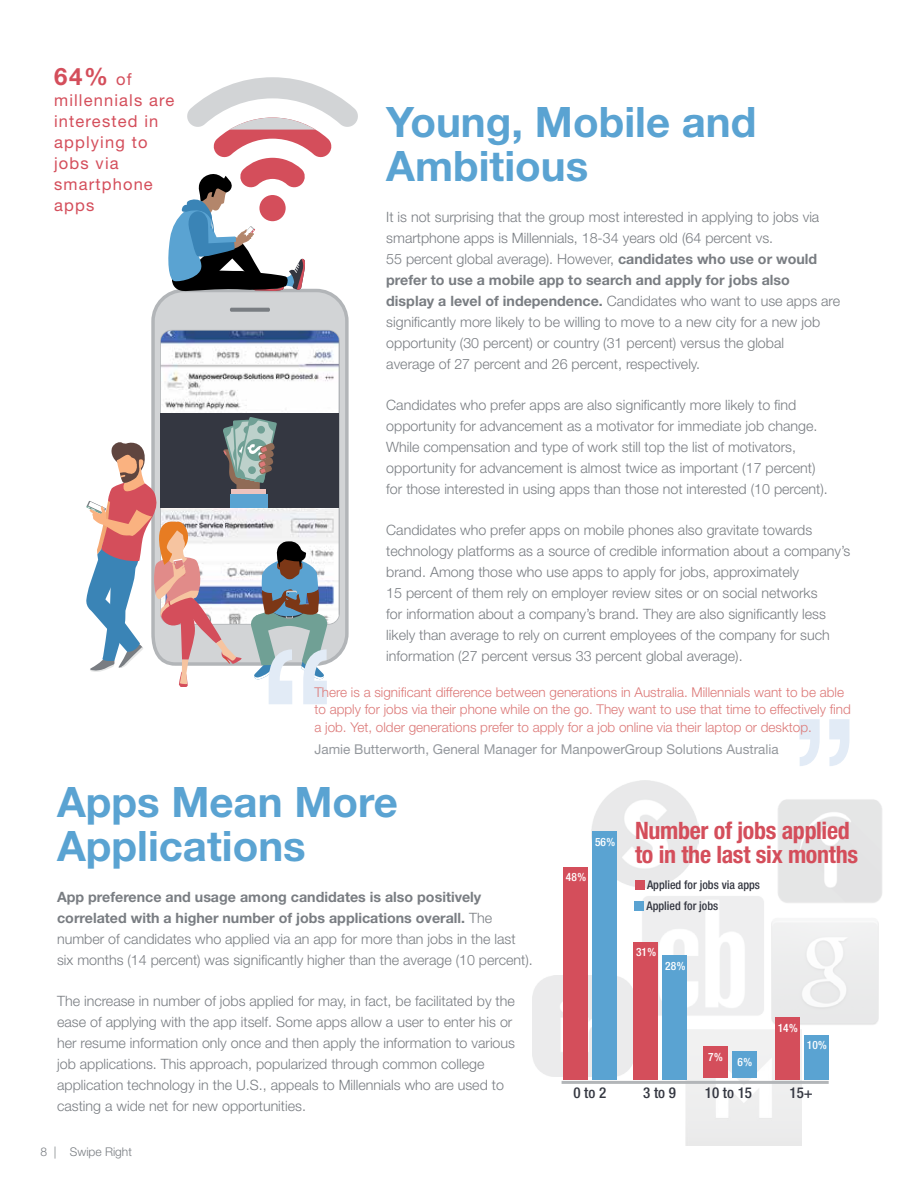
<style>
.page{position:relative;width:918px;height:1188px;background:#fff}
.page>*{position:absolute;margin:0;border:0;box-sizing:border-box;transform-origin:0 0}
.t1{font:700 42px/43.5px "Helvetica Neue LT Std";color:#5aa3d2}
.t2{font:700 condensed 24px/24px "Helvetica Neue LT Std";letter-spacing:-.015em;color:#d44e5b}
.t3{font:700 24px "Helvetica Neue LT Std";color:#d44e5b}
.t4{font:16.5px/21px "Helvetica Neue LT Std";letter-spacing:.07em;color:#d44e5b}
.t5{font:500 condensed 15px "Helvetica Neue LT Std";color:#343741}
.t6{font:300 14.25px/21px "Helvetica Neue LT Std";color:#797d82}
.t7{font:300 13.5px/17.2px "Helvetica Neue LT Std";color:#dc7978}
.t8{font:13.5px "Helvetica Neue LT Std";color:#94989d}
.t9{font:500 condensed 12px "Helvetica Neue LT Std";color:#343741}
.t10{font:300 12px "Helvetica Neue LT Std";color:#797d82}
.t11{font:500 condensed 11.4px "Helvetica Neue LT Std";color:#fff}
.s1{font-weight:400;font-size:16.5px}
.s2{font-weight:700}
</style>
<div class="page">
<svg style="left:151px;top:306px;width:198px;height:358px;background:#bfc2c4"></svg>
<svg style="left:155px;top:292px;width:190px;height:370px;background:#ced1d3"></svg>
<svg style="left:230px;top:308px;width:40px;height:4px"></svg>
<svg style="left:168px;top:77px;width:190px;height:215px"></svg>
<img style="left:161px;top:331px;width:178px;height:293px">
<div style="left:160px;top:413px;width:179px;height:95px;background:#343741"></div>
<svg style="left:86px;top:417px;width:242px;height:287px"></svg>
<svg style="left:799px;top:719px;width:50px;height:47px"></svg>
<img style="left:591px;top:780px;width:108px;height:108px">
<img style="left:685px;top:1030px;width:116px;height:115px">
<img style="left:778px;top:799px;width:104px;height:104px">
<img style="left:771px;top:921px;width:108px;height:109px">
<img style="left:636px;top:896px;width:128px;height:120px">
<div style="left:592px;top:831px;width:25px;height:248px;background:#5aa3d2"></div>
<div style="left:563px;top:867px;width:25px;height:212px;background:#d44e5b"></div>
<div style="left:662px;top:955px;width:25px;height:124px;background:#5aa3d2"></div>
<div style="left:633px;top:942px;width:25px;height:137px;background:#d44e5b"></div>
<div style="left:732px;top:1051px;width:25px;height:27px;background:#5aa3d2"></div>
<div style="left:703px;top:1047px;width:24px;height:31px;background:#d44e5b"></div>
<div style="left:804px;top:1035px;width:25px;height:44px;background:#5aa3d2"></div>
<div style="left:775px;top:1017px;width:24px;height:62px;background:#d44e5b"></div>
<div style="left:634px;top:902px;width:10px;height:9px;background:#5aa3d2"></div>
<div style="left:635px;top:881px;width:9px;height:9px;background:#d44e5b"></div>
<hr style="left:562px;top:1081px;width:267px;height:3px;background:#b2b5b8">
<h2 class="t3" style="left:54px;top:61px;width:79px">64% <span class="s1">of</span></h2>
<p class="t4" style="left:54px;top:89px;width:122px">millennials are interested in applying to jobs via smartphone apps</p>
<h1 class="t1" style="left:386px;top:99px;width:372px">Young, Mobile and<br>Ambitious</h1>
<p class="t6" style="left:386px;top:206px;width:455px">It is not surprising that the group most interested in applying to jobs via smartphone apps is Millennials, 18-34 years old (64 percent vs.<br>55 percent global average). However, <span class="s2">candidates who use or would prefer to use a mobile app to search and apply for jobs also display a level of independence.</span> Candidates who want to use apps are significantly more likely to be willing to move to a new city for a new job opportunity (30 percent) or country (31 percent) versus the global<br>average of 27 percent and 26 percent, respectively.</p>
<p class="t6" style="left:386px;top:394px;width:443px">Candidates who prefer apps are also significantly more likely to find opportunity for advancement as a motivator for immediate job change.<br>While compensation and type of work still top the list of motivators, opportunity for advancement is almost twice as important (17 percent) for those interested in using apps than those not interested (10 percent).</p>
<p class="t6" style="left:386px;top:520px;width:466px">Candidates who prefer apps on mobile phones also gravitate towards technology platforms as a source of credible information about a company’s brand. Among those who use apps to apply for jobs, approximately<br>15 percent of them rely on employer review sites or on social networks<br>for information about a company’s brand. They are also significantly less likely than average to rely on current employees of the company for such information (27 percent versus 33 percent global average).</p>
<p class="t7" style="left:314px;top:683px;width:538px">There is a significant difference between generations in Australia. Millennials want to be able to apply for jobs via their phone while on the go. They want to use that time to effectively find a job. Yet, older generations prefer to apply for a job online via their laptop or desktop.</p>
<p class="t8" style="left:314px;top:741px;width:466px">Jamie Butterworth, General Manager for ManpowerGroup Solutions Australia</p>
<h1 class="t1" style="left:57px;top:780px;width:342px">Apps Mean More<br>Applications</h1>
<p class="t6" style="left:57px;top:886px;width:477px"><span class="s2">App preference and usage among candidates is also positively correlated with a higher number of jobs applications overall.</span> The number of candidates who applied via an app for more than jobs in the last six months (14 percent) was significantly higher than the average (10 percent).</p>
<p class="t6" style="left:57px;top:990px;width:459px">The increase in number of jobs applied for may, in fact, be facilitated by the ease of applying with the app itself. Some apps allow a user to enter his or her resume information only once and then apply the information to various job applications. This approach, popularized through common college application technology in the U.S., appeals to Millennials who are used to casting a wide net for new opportunities.</p>
<p class="t10" style="left:41px;top:1144px;width:93px">8 | Swipe Right</p>
<p class="t11" style="left:595px;top:835px;width:22px">56%</p>
<p class="t11" style="left:566px;top:870px;width:22px">48%</p>
<h2 class="t2" style="left:635px;top:819px;width:225px">Number of jobs applied to in the last six months</h2>
<p class="t9" style="left:647px;top:878px;width:114px">Applied for jobs via apps</p>
<p class="t9" style="left:647px;top:899px;width:73px">Applied for jobs</p>
<p class="t11" style="left:636px;top:945px;width:22px">31%</p>
<p class="t11" style="left:665px;top:959px;width:22px">28%</p>
<p class="t11" style="left:708px;top:1050px;width:16px">7%</p>
<p class="t11" style="left:737px;top:1055px;width:16px">6%</p>
<p class="t11" style="left:778px;top:1021px;width:22px">14%</p>
<p class="t11" style="left:807px;top:1039px;width:22px">10%</p>
<p class="t5" style="left:574px;top:1084px;width:34px">0 to 2</p>
<p class="t5" style="left:643px;top:1084px;width:34px">3 to 9</p>
<p class="t5" style="left:705px;top:1084px;width:49px">10 to 15</p>
<p class="t5" style="left:790px;top:1084px;width:25px">15+</p>
</div>
